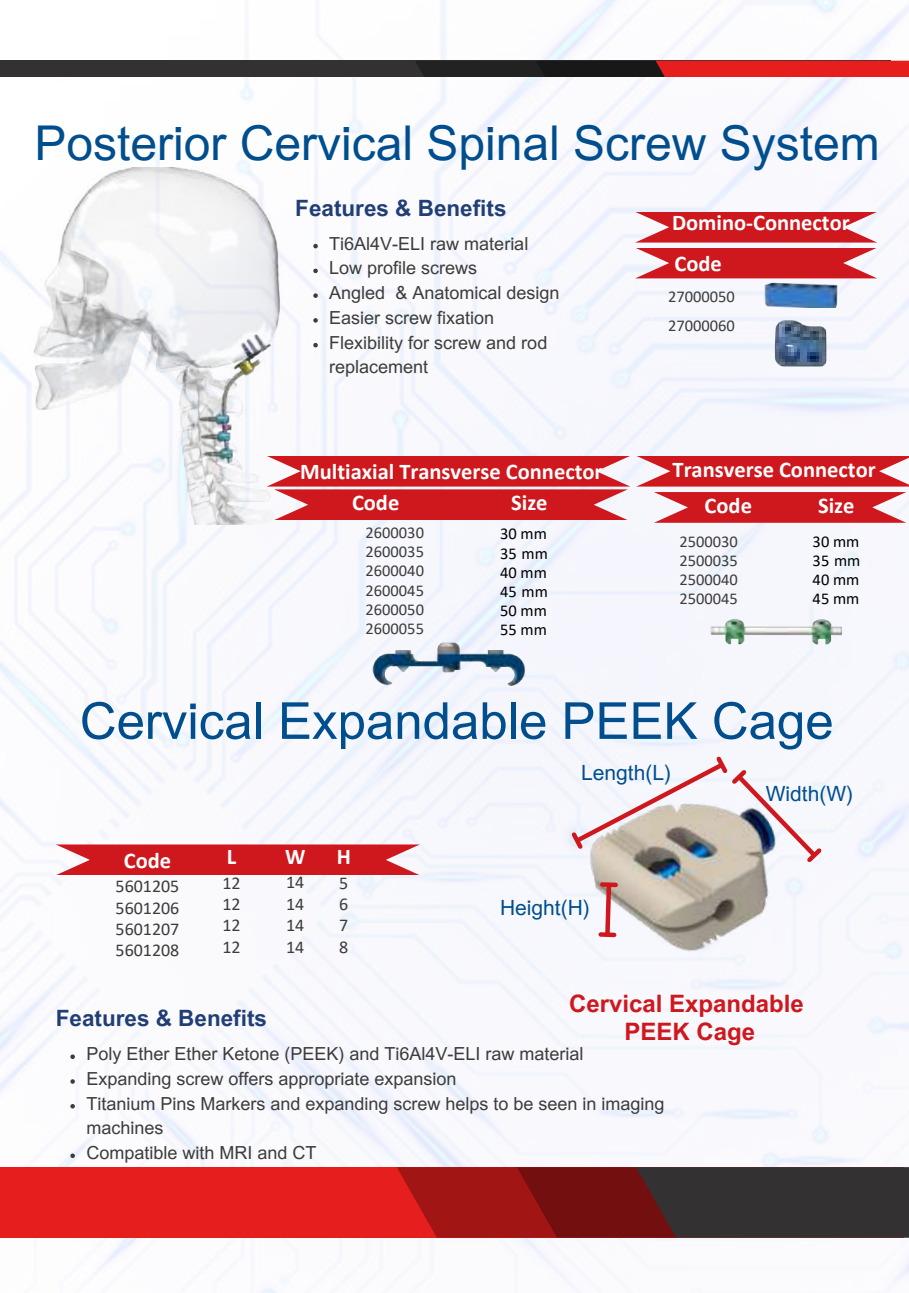
<style>
.page{position:relative;width:909px;height:1293px;background:#fff}
.page>*{position:absolute;margin:0;border:0;box-sizing:border-box;transform-origin:0 0}
.t1{font:51px "Arial MT Pro";color:#004e8e}
.t2{font:48px "Arial MT Pro";color:#004e8e}
.t3{font:700 24px/28px "Arial MT Pro";color:#ce181e;text-align:center}
.t4{font:700 22.5px/41.1px "Calibri";color:#fff}
.t5{font:700 22.5px "Arial MT Pro";color:#213f75}
.t6{font:21px "Arial MT Pro";color:#004e8e}
.t7{font:18px/24.8px "Arial MT Pro";color:#3d3c3b}
.t8{font:18px/21.3px "Calibri";color:#3d3c3b;text-align:justify}
.t9{font:16.5px/19px "Calibri";color:#3d3c3b;text-align:justify}
.t10{font:16.5px/19px "Calibri";color:#000;text-align:justify}
</style>
<div class="page">
<img style="left:0;top:0;width:909px;height:1293px">
<div style="left:0;top:1167px;width:903px;height:70px;background:#e61e1e"></div>
<svg style="left:397px;top:1167px;width:512px;height:70px;background:#642122"></svg>
<div style="left:0;top:61px;width:891px;height:16px;background:#333132"></div>
<svg style="left:416px;top:61px;width:493px;height:16px"></svg>
<img style="left:570px;top:866px;width:238px;height:111px">
<svg style="left:603px;top:881px;width:11px;height:57px"></svg>
<div style="left:601px;top:932px;width:13px;height:5px;background:#ce181e"></div>
<div style="left:602px;top:882px;width:14px;height:5px;background:#ce181e"></div>
<svg style="left:568px;top:753px;width:258px;height:113px"></svg>
<svg style="left:56px;top:844px;width:364px;height:31px;background:#d23036"></svg>
<img style="left:22px;top:168px;width:273px;height:357px">
<svg style="left:635px;top:212px;width:242px;height:30px;background:#d3373e"></svg>
<svg style="left:635px;top:248px;width:242px;height:30px;background:#d3373e"></svg>
<img style="left:763px;top:280px;width:77px;height:28px">
<svg style="left:267px;top:456px;width:363px;height:64px;background:#d3383e"></svg>
<img style="left:372px;top:639px;width:154px;height:49px">
<svg style="left:636px;top:456px;width:273px;height:30px;background:#d23137"></svg>
<svg style="left:654px;top:492px;width:252px;height:31px;background:#d3373d"></svg>
<img style="left:709px;top:616px;width:135px;height:30px">
<img style="left:773px;top:318px;width:56px;height:50px">
<svg style="left:70px;top:1054px;width:5px;height:5px"></svg>
<svg style="left:70px;top:1079px;width:5px;height:4px"></svg>
<svg style="left:70px;top:1104px;width:5px;height:4px"></svg>
<svg style="left:70px;top:1153px;width:5px;height:5px"></svg>
<svg style="left:313px;top:244px;width:5px;height:4px"></svg>
<svg style="left:313px;top:269px;width:5px;height:4px"></svg>
<svg style="left:313px;top:293px;width:5px;height:5px"></svg>
<svg style="left:313px;top:318px;width:5px;height:5px"></svg>
<svg style="left:313px;top:343px;width:5px;height:4px"></svg>
<h2 class="t2" style="left:35px;top:125px;width:847px">Posterior Cervical Spinal Screw System</h2>
<p class="t5" style="left:295px;top:200px;width:213px">Features &amp; Benefits</p>
<p class="t7" style="left:329px;top:233px;width:232px">Ti6Al4V-ELI raw material<br>Low profile screws<br>Angled &amp; Anatomical design<br>Easier screw fixation<br>Flexibility for screw and rod replacement</p>
<p class="t4" style="left:672px;top:204px;width:179px">Domino-Connector<br>Code</p>
<p class="t9" style="left:668px;top:283px;width:68px;line-height:29.2px">27000050<br>27000060</p>
<p class="t4" style="left:300px;top:453px;width:304px">Multiaxial Transverse Connector</p>
<p class="t4" style="left:705px;top:453px;width:173px;line-height:36.2px;text-indent:-32px">Transverse Connector<br>Code</p>
<p class="t4" style="left:352px;top:484px;width:49px">Code</p>
<p class="t4" style="left:511px;top:484px;width:38px">Size</p>
<p class="t4" style="left:818px;top:487px;width:38px">Size</p>
<p class="t9" style="left:366px;top:524px;width:60px">2600030<br>2600035<br>2600040<br>2600045<br>2600050<br>2600055</p>
<p class="t10" style="left:500px;top:526px;width:49px">30 mm 35 mm 40 mm 45 mm 50 mm 55 mm</p>
<p class="t10" style="left:813px;top:533px;width:49px">30 mm 35 mm 40 mm 45 mm</p>
<p class="t9" style="left:679px;top:533px;width:60px">2500030<br>2500035<br>2500040<br>2500045</p>
<h1 class="t1" style="left:80px;top:702px;width:755px">Cervical Expandable PEEK Cage</h1>
<p class="t4" style="left:124px;top:841px;width:49px">Code</p>
<p class="t8" style="left:116px;top:877px;width:65px">5601205<br>5601206<br>5601207<br>5601208</p>
<p class="t4" style="left:227px;top:837px;width:11px">L</p>
<p class="t8" style="left:223px;top:873px;width:20px">12<br>12<br>12<br>12</p>
<p class="t4" style="left:285px;top:837px;width:22px">W</p>
<p class="t8" style="left:286px;top:873px;width:20px">14<br>14<br>14<br>14</p>
<p class="t5" style="left:56px;top:1009px;width:213px">Features &amp; Benefits</p>
<p class="t4" style="left:337px;top:837px;width:16px">H</p>
<p class="t8" style="left:339px;top:873px;width:11px">5<br>6<br>7<br>8</p>
<p class="t6" style="left:581px;top:764px;width:91px">Length(L)</p>
<p class="t6" style="left:500px;top:899px;width:91px">Height(H)</p>
<p class="t6" style="left:766px;top:785px;width:89px">Width(W)</p>
<h3 class="t3" style="left:569px;top:992px;width:236px">Cervical Expandable<br>PEEK Cage</h3>
<p class="t7" style="left:86px;top:1043px;width:580px">Poly Ether Ether Ketone (PEEK) and Ti6Al4V-ELI raw material Expanding screw offers appropriate expansion<br>Titanium Pins Markers and expanding screw helps to be seen in imaging machines<br>Compatible with MRI and CT</p>
</div>
